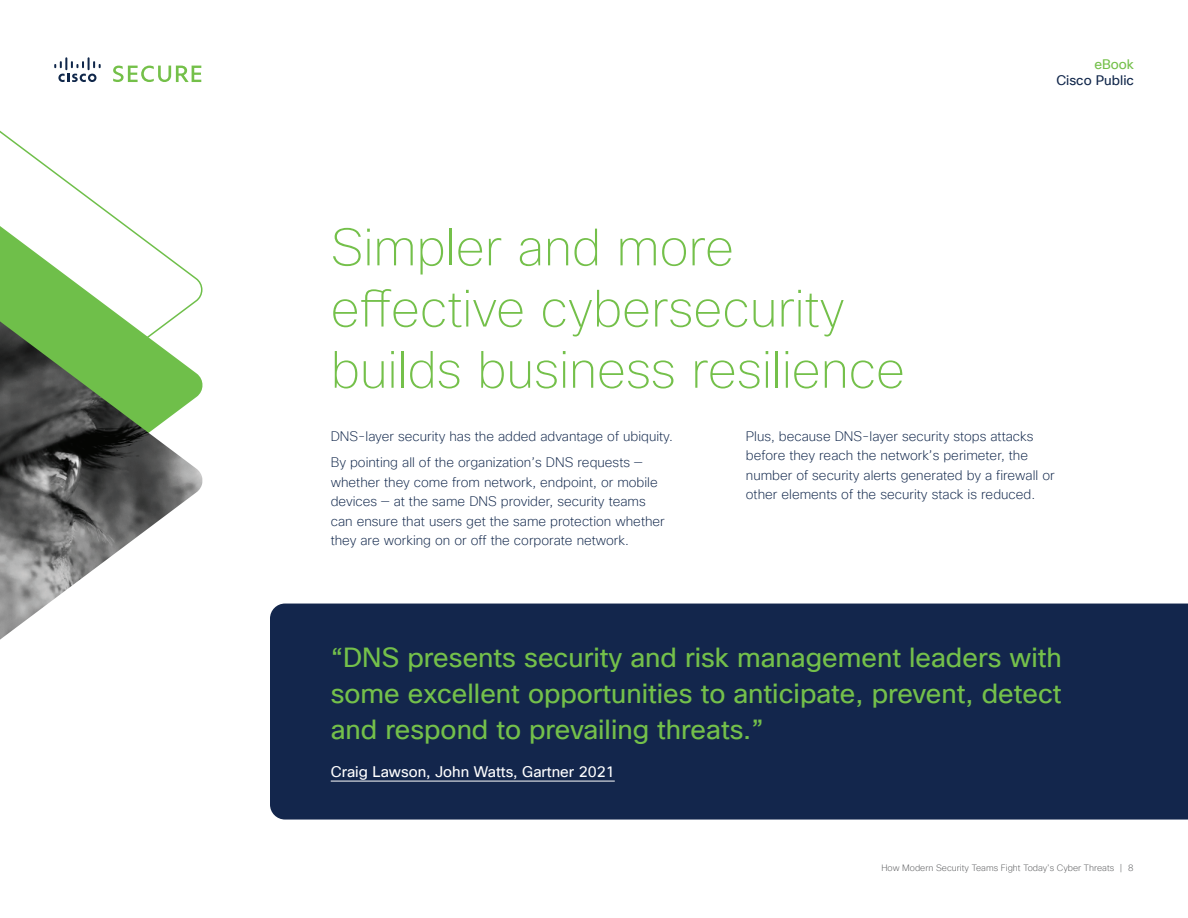
<style>
.page{position:relative;width:1188px;height:918px;background:#fff}
.page>*{position:absolute;margin:0;border:0;box-sizing:border-box;transform-origin:0 0}
.t1{font:100 51px/61.2px "Cisco Sans TT";color:#74c04a}
.t2{font:27px/36px "Cisco Sans TT";color:#74c04a;text-align:justify}
.t3{font:15px "Cisco Sans TT";color:#fff}
.t4{font:200 13.5px/19.5px "Cisco Sans TT";color:#11274b}
.t5{font:13.5px "Cisco Sans TT";color:#11274b}
.t6{font:13.5px "Cisco Sans TT";color:#74c04a}
.t7{font:200 9px "Cisco Sans TT";color:#58595b}
</style>
<div class="page">
<svg style="left:54px;top:57px;width:47px;height:25px"></svg>
<svg style="left:113px;top:66px;width:88px;height:16px"></svg>
<div style="left:270px;top:604px;width:918px;height:216px;background:#13264c"></div>
<hr style="left:331px;top:781px;width:284px;height:1px;background:#fff">
<svg style="left:0;top:130px;width:109px;height:82px"></svg>
<svg style="left:0;top:212px;width:203px;height:272px"></svg>
<img style="left:0;top:321px;width:202px;height:319px">
<h1 class="t1" style="left:331px;top:218px;width:576px">Simpler and more effective cybersecurity builds business resilience</h1>
<p class="t6" style="left:1094px;top:55px;width:41px">eBook</p>
<p class="t5" style="left:1056px;top:72px;width:79px">Cisco Public</p>
<p class="t4" style="left:331px;top:423px;width:344px;line-height:26.2px">DNS-layer security has the added advantage of ubiquity.<br>By pointing all of the organization’s DNS requests —</p>
<p class="t4" style="left:331px;top:473px;width:336px">whether they come from network, endpoint, or mobile devices — at the same DNS provider, security teams can ensure that users get the same protection whether they are working on or off the corporate network.</p>
<p class="t4" style="left:746px;top:427px;width:310px">Plus, because DNS-layer security stops attacks before they reach the network’s perimeter, the number of security alerts generated by a firewall or other elements of the security stack is reduced.</p>
<h2 class="t2" style="left:331px;top:640px;width:733px">“DNS presents security and risk management leaders with some excellent opportunities to anticipate, prevent, detect and respond to prevailing threats.”</h2>
<p class="t3" style="left:331px;top:762px;width:286px">Craig Lawson, John Watts, Gartner 2021</p>
<p class="t7" style="left:881px;top:862px;width:254px">How Modern Security Teams Fight Today’s Cyber Threats | 8</p>
</div>
